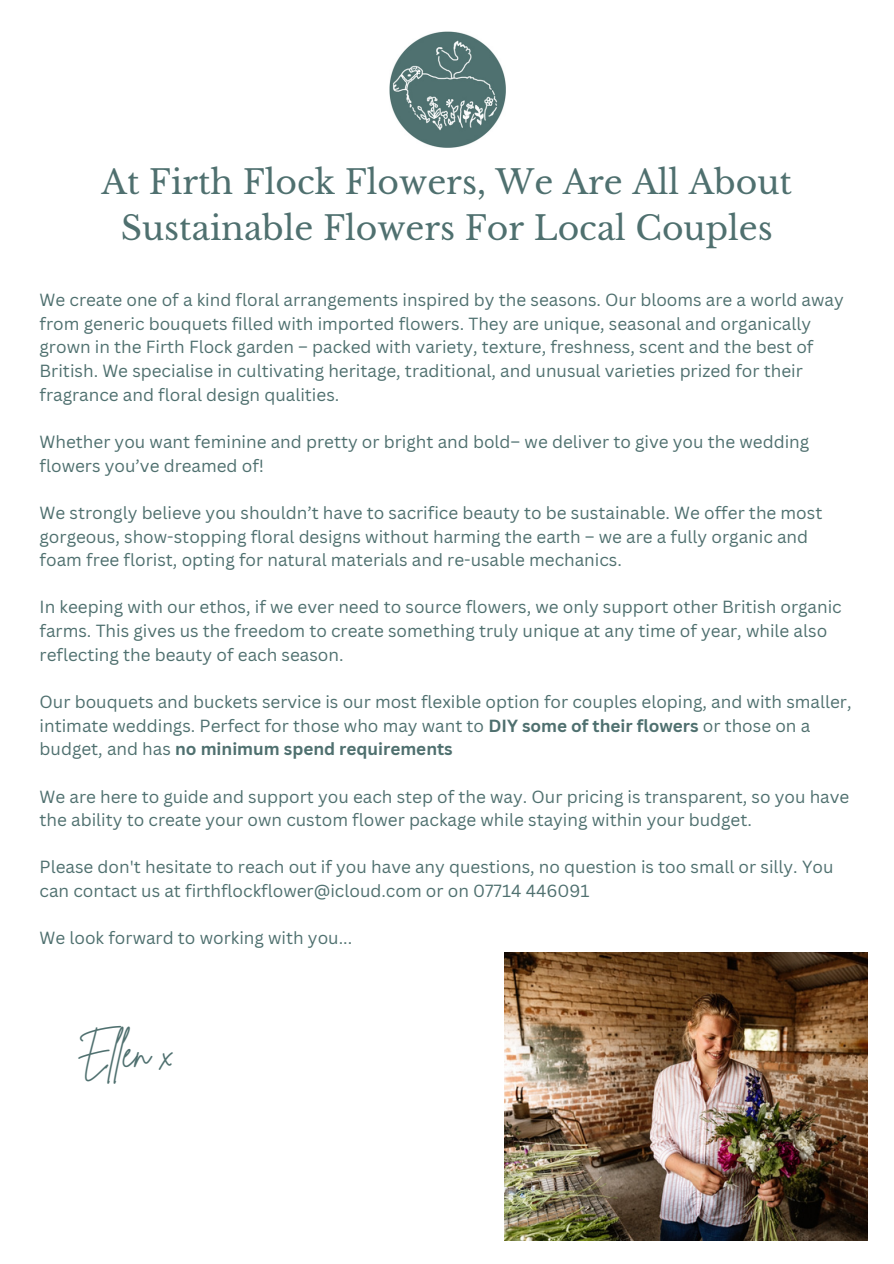
<style>
.page{position:relative;width:894px;height:1264px;background:#fff}
.page>*{position:absolute;margin:0;border:0;box-sizing:border-box;transform-origin:0 0}
.t1{font:40.5px "Brittany Signature";color:#4f706f}
.t2{font:33px/46.2px "Libre Baskerville";color:#4f706f;text-align:center}
.t3{font:17.1px/23.7px "Canva Sans";color:#4f706f}
.s1{font-weight:700}
</style>
<div class="page">
<img style="left:389px;top:32px;width:116px;height:115px">
<img style="left:504px;top:952px;width:362px;height:288px">
<h1 class="t2" style="left:101px;top:160px;width:692px">At Firth Flock Flowers, We Are All About<br>Sustainable Flowers For Local Couples</h1>
<p class="t3" style="left:40px;top:288px;width:805px">We create one of a kind floral arrangements inspired by the seasons. Our blooms are a world away from generic bouquets filled with imported flowers. They are unique, seasonal and organically grown in the Firth Flock garden – packed with variety, texture, freshness, scent and the best of British. We specialise in cultivating heritage, traditional, and unusual varieties prized for their fragrance and floral design qualities.</p>
<p class="t3" style="left:40px;top:429px;width:771px">Whether you want feminine and pretty or bright and bold– we deliver to give you the wedding flowers you’ve dreamed of!</p>
<p class="t3" style="left:40px;top:500px;width:784px">We strongly believe you shouldn’t have to sacrifice beauty to be sustainable. We offer the most gorgeous, show-stopping floral designs without harming the earth – we are a fully organic and foam free florist, opting for natural materials and re-usable mechanics.</p>
<p class="t3" style="left:40px;top:595px;width:803px">In keeping with our ethos, if we ever need to source flowers, we only support other British organic farms. This gives us the freedom to create something truly unique at any time of year, while also reflecting the beauty of each season.</p>
<p class="t3" style="left:40px;top:689px;width:813px">Our bouquets and buckets service is our most flexible option for couples eloping, and with smaller, intimate weddings. Perfect for those who may want to <span class="s1">DIY some of their flowers</span> or those on a budget, and has <span class="s1">no minimum spend requirements</span></p>
<p class="t3" style="left:40px;top:784px;width:811px">We are here to guide and support you each step of the way. Our pricing is transparent, so you have the ability to create your own custom flower package while staying within your budget.</p>
<p class="t3" style="left:40px;top:855px;width:795px">Please don't hesitate to reach out if you have any questions, no question is too small or silly. You can contact us at firthflockflower@icloud.com or on 07714 446091</p>
<p class="t3" style="left:40px;top:925px;width:314px">We look forward to working with you...</p>
<p class="t1" style="left:77px;top:1026px;width:98px">Elen x</p>
</div>
